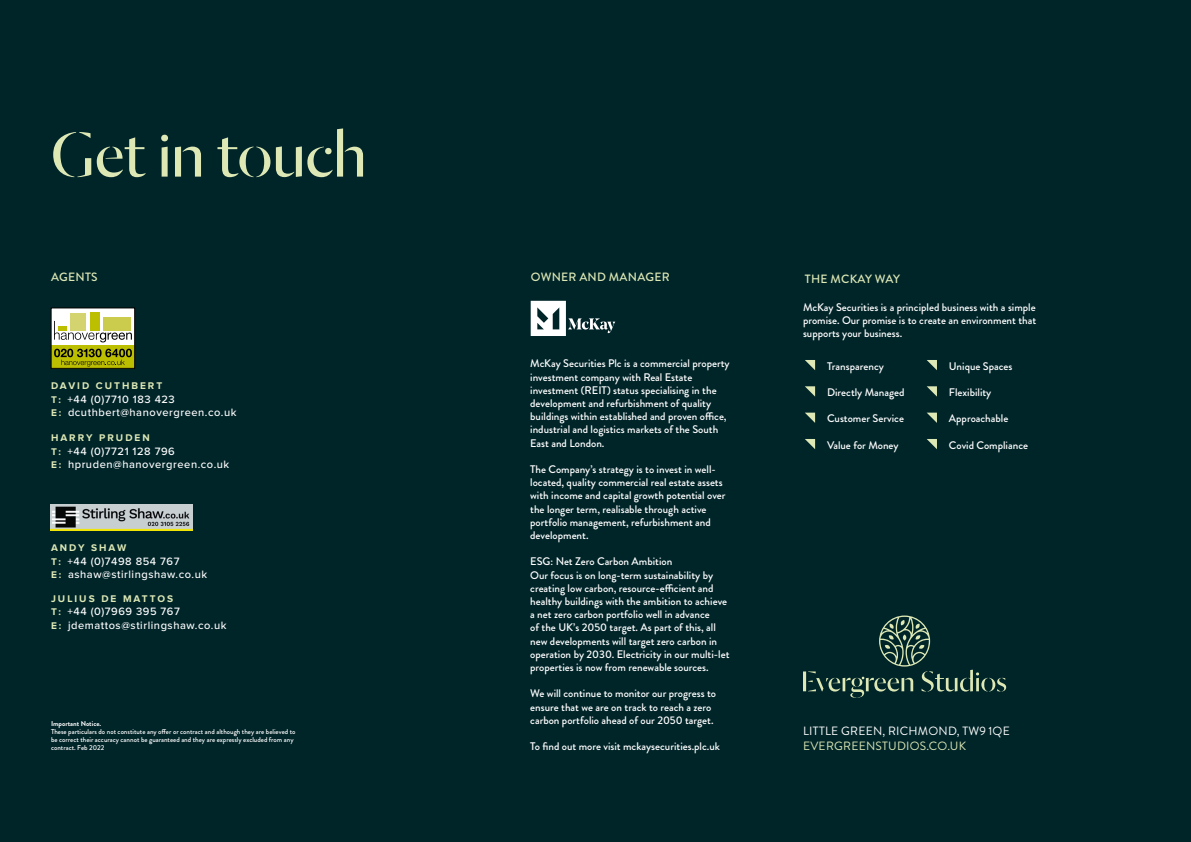
<style>
.page{position:relative;width:1191px;height:842px;background:#002529}
.page>*{position:absolute;margin:0;border:0;box-sizing:border-box;transform-origin:0 0}
.t1{font:70px "Dala Moa";color:#dde8b5}
.t2{font:500 12px "Brandon Grotesque";letter-spacing:.02em;color:#dde8b5}
.t3{font:12px "Brandon Grotesque";letter-spacing:.02em;color:#fff}
.t4{font:12px "Brandon Grotesque";letter-spacing:.02em;color:#dde8b5}
.t5{font:500 11.1px/13.3px "Proxima Nova";letter-spacing:.05em;color:#fff}
.t6{font:500 11px/13.2px "Brandon Grotesque";color:#fff}
.t7{font:700 10.1px "Proxima Nova";letter-spacing:.2em;color:#dde8b5}
.t8{font:500 7px/8px "Brandon Grotesque";color:#fff}
.t9{font:700 7px "Brandon Grotesque";color:#fff}
.s1{font-weight:700;font-size:10.1px;color:#dde8b5}
</style>
<div class="page">
<svg style="left:805px;top:360px;width:10px;height:10px"></svg>
<svg style="left:927px;top:360px;width:10px;height:10px"></svg>
<svg style="left:805px;top:386px;width:10px;height:11px"></svg>
<svg style="left:926px;top:386px;width:11px;height:11px"></svg>
<svg style="left:805px;top:413px;width:10px;height:10px"></svg>
<svg style="left:927px;top:413px;width:10px;height:10px"></svg>
<svg style="left:805px;top:439px;width:10px;height:10px"></svg>
<svg style="left:927px;top:439px;width:10px;height:10px"></svg>
<svg style="left:531px;top:301px;width:84px;height:35px"></svg>
<img style="left:51px;top:504px;width:142px;height:26px">
<svg style="left:53px;top:344px;width:80px;height:22px"></svg>
<div style="left:51px;top:308px;width:84px;height:36px;background:#fff"></div>
<svg style="left:54px;top:349px;width:78px;height:17px"></svg>
<svg style="left:54px;top:321px;width:78px;height:21px"></svg>
<div style="left:91px;top:312px;width:9px;height:19px;background:#bcbe00"></div>
<div style="left:104px;top:317px;width:27px;height:14px;background:#cbcb4d"></div>
<div style="left:59px;top:326px;width:8px;height:5px;background:#bcbe00"></div>
<div style="left:70px;top:313px;width:16px;height:18px;background:#d3d470"></div>
<svg style="left:803px;top:615px;width:203px;height:83px"></svg>
<h1 class="t1" style="left:51px;top:112px;width:317px">Get in touch</h1>
<p class="t2" style="left:51px;top:268px;width:48px">AGENTS</p>
<p class="t7" style="left:51px;top:381px;width:113px">DAVID CUTHBERT</p>
<p class="t5" style="left:51px;top:392px;width:187px"><span class="s1">T:</span> +44 (0)7710 183 423<br><span class="s1">E:</span> dcuthbert@hanovergreen.co.uk</p>
<p class="t7" style="left:51px;top:433px;width:100px">HARRY PRUDEN</p>
<p class="t5" style="left:51px;top:444px;width:180px"><span class="s1">T:</span> +44 (0)7721 128 796<br><span class="s1">E:</span> hpruden@hanovergreen.co.uk</p>
<p class="t7" style="left:51px;top:543px;width:77px">ANDY SHAW</p>
<p class="t5" style="left:51px;top:554px;width:158px"><span class="s1">T:</span> +44 (0)7498 854 767<br><span class="s1">E:</span> ashaw@stirlingshaw.co.uk</p>
<p class="t7" style="left:51px;top:594px;width:124px">JULIUS DE MATTOS</p>
<p class="t5" style="left:51px;top:604px;width:177px"><span class="s1">T:</span> +44 (0)7969 395 767<br><span class="s1">E:</span> jdemattos@stirlingshaw.co.uk</p>
<p class="t9" style="left:51px;top:718px;width:52px">Important Notice.</p>
<p class="t8" style="left:51px;top:727px;width:246px">These particulars do not constitute any offer or contract and although they are believed to be correct their accuracy cannot be guaranteed and they are expressly excluded from any contract. Feb 2022</p>
<p class="t2" style="left:531px;top:268px;width:140px">OWNER AND MANAGER</p>
<p class="t6" style="left:530px;top:357px;width:201px">McKay Securities Plc is a commercial property investment company with Real Estate investment (REIT) status specialising in the development and refurbishment of quality buildings within established and proven office, industrial and logistics markets of the South East and London.</p>
<p class="t6" style="left:530px;top:463px;width:197px">The Company’s strategy is to invest in well&shy;located, quality commercial real estate assets with income and capital growth potential over the longer term, realisable through active portfolio management, refurbishment and development.</p>
<p class="t6" style="left:530px;top:555px;width:201px">ESG: Net Zero Carbon Ambition<br>Our focus is on long-term sustainability by creating low carbon, resource-efficient and healthy buildings with the ambition to achieve a net zero carbon portfolio well in advance<br>of the UK’s 2050 target. As part of this, all new developments will target zero carbon in operation by 2030. Electricity in our multi-let properties is now from renewable sources.</p>
<p class="t6" style="left:530px;top:687px;width:187px">We will continue to monitor our progress to ensure that we are on track to reach a zero carbon portfolio ahead of our 2050 target.</p>
<p class="t6" style="left:530px;top:740px;width:191px">To find out more visit mckaysecurities.plc.uk</p>
<p class="t2" style="left:805px;top:270px;width:97px">THE MCKAY WAY</p>
<p class="t6" style="left:803px;top:301px;width:235px;text-align:justify">McKay Securities is a principled business with a simple promise. Our promise is to create an environment that supports your business.</p>
<p class="t6" style="left:827px;top:359px;width:58px">Transparency</p>
<p class="t6" style="left:827px;top:386px;width:79px">Directly Managed</p>
<p class="t6" style="left:827px;top:412px;width:78px">Customer Service</p>
<p class="t6" style="left:827px;top:439px;width:73px">Value for Money</p>
<p class="t6" style="left:949px;top:359px;width:65px">Unique Spaces</p>
<p class="t6" style="left:949px;top:386px;width:44px">Flexibility</p>
<p class="t6" style="left:949px;top:412px;width:61px">Approachable</p>
<p class="t6" style="left:949px;top:439px;width:81px">Covid Compliance</p>
<p class="t3" style="left:803px;top:723px;width:208px">LITTLE GREEN, RICHMOND, TW9 1QE</p>
<p class="t4" style="left:803px;top:737px;width:164px">EVERGREENSTUDIOS.CO.UK</p>
</div>
